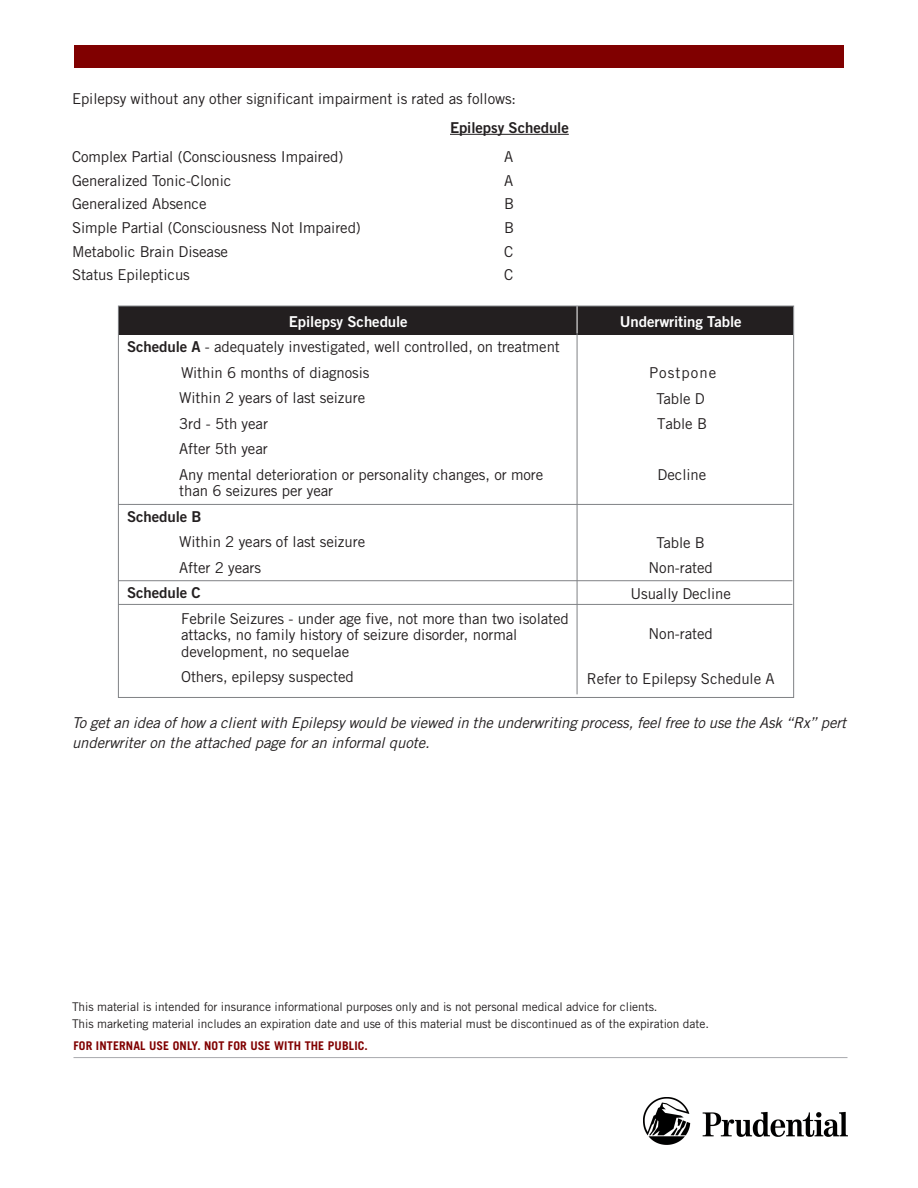
<style>
.page{position:relative;width:918px;height:1188px;background:#fff}
.page>*{position:absolute;margin:0;border:0;box-sizing:border-box;transform-origin:0 0}
.t1{font:15px/25.5px "Trade Gothic";letter-spacing:-.005em;color:#231f20}
.t2{font:italic 15px/20.1px "Trade Gothic";letter-spacing:-.01em;color:#231f20}
.t3{font:15px "Trade Gothic Bold Two";letter-spacing:-.005em;color:#231f20}
.t4{font:15px "Trade Gothic Bold Two";letter-spacing:-.005em;color:#fff}
.t5{font:12px/17.5px "Trade Gothic";letter-spacing:-.005em;color:#231f20}
.t6{font:700 12px "Trade Gothic";letter-spacing:.01em;color:#800000}
.s1{font-family:"Trade Gothic Bold Two"}
</style>
<div class="page">
<hr style="left:450px;top:134px;width:119px;height:1px;background:#231f20">
<div style="left:118px;top:306px;width:674px;height:29px;background:#231f20"></div>
<hr style="left:118px;top:504px;width:674px;height:1px;background:#808285">
<hr style="left:118px;top:604px;width:674px;height:1px;background:#808285">
<hr style="left:118px;top:580px;width:674px;height:1px;background:#808285">
<hr style="left:577px;top:333px;width:1px;height:361px;background:#808285">
<svg style="left:577px;top:306px;width:1px;height:27px"></svg>
<hr style="left:74px;top:1057px;width:774px;height:1px;background:#a8a9ad">
<img style="left:644px;top:1098px;width:203px;height:46px">
<div style="left:74px;top:45px;width:770px;height:22px;background:#800000"></div>
<p class="t1" style="left:72px;top:87px;width:446px">Epilepsy without any other significant impairment is rated as follows:</p>
<p class="t3" style="left:450px;top:122px;width:120px">Epilepsy Schedule</p>
<p class="t1" style="left:72px;top:145px;width:273px">Complex Partial (Consciousness Impaired)</p>
<p class="t1" style="left:504px;top:145px;width:11px">A</p>
<p class="t1" style="left:72px;top:169px;width:161px">Generalized Tonic-Clonic</p>
<p class="t1" style="left:504px;top:169px;width:11px">A</p>
<p class="t1" style="left:72px;top:193px;width:136px">Generalized Absence</p>
<p class="t1" style="left:504px;top:193px;width:12px">B</p>
<p class="t1" style="left:72px;top:216px;width:290px">Simple Partial (Consciousness Not Impaired)</p>
<p class="t1" style="left:504px;top:216px;width:12px">B</p>
<p class="t1" style="left:72px;top:240px;width:158px">Metabolic Brain Disease</p>
<p class="t1" style="left:504px;top:240px;width:11px">C</p>
<p class="t1" style="left:72px;top:264px;width:119px">Status Epilepticus</p>
<p class="t1" style="left:504px;top:264px;width:11px">C</p>
<p class="t4" style="left:289px;top:316px;width:120px">Epilepsy Schedule</p>
<p class="t1" style="left:179px;top:336px;width:382px;text-indent:-52px"><span class="s1">Schedule A</span> - adequately investigated, well controlled, on treatment Within 6 months of diagnosis<br>Within 2 years of last seizure<br>3rd - 5th year<br>After 5th year<br>Any mental deterioration or personality changes, or more</p>
<p class="t1" style="left:179px;top:480px;width:155px">than 6 seizures per year</p>
<p class="t3" style="left:127px;top:511px;width:76px">Schedule B</p>
<p class="t1" style="left:179px;top:531px;width:187px">Within 2 years of last seizure<br>After 2 years</p>
<p class="t3" style="left:127px;top:588px;width:75px">Schedule C</p>
<p class="t1" style="left:181px;top:612px;width:389px;line-height:16.5px">Febrile Seizures - under age five, not more than two isolated attacks, no family history of seizure disorder, normal development, no sequelae</p>
<p class="t1" style="left:181px;top:666px;width:174px">Others, epilepsy suspected</p>
<p class="t4" style="left:620px;top:316px;width:123px">Underwriting Table</p>
<p class="t1" style="left:649px;top:360px;width:69px;text-align:center">Postpone<br>Table D<br>Table B</p>
<p class="t1" style="left:658px;top:463px;width:50px">Decline</p>
<p class="t1" style="left:630px;top:531px;width:102px;text-align:center">Table B<br>Non-rated<br>Usually Decline</p>
<p class="t1" style="left:649px;top:622px;width:66px">Non-rated</p>
<p class="t1" style="left:587px;top:667px;width:189px">Refer to Epilepsy Schedule A</p>
<p class="t2" style="left:72px;top:714px;width:776px">To get an idea of how a client with Epilepsy would be viewed in the underwriting process, feel free to use the Ask “Rx” pert underwriter on the attached page for an informal quote.</p>
<p class="t5" style="left:72px;top:999px;width:638px">This material is intended for insurance informational purposes only and is not personal medical advice for clients.<br>This marketing material includes an expiration date and use of this material must be discontinued as of the expiration date.</p>
<p class="t6" style="left:74px;top:1041px;width:296px">FOR INTERNAL USE ONLY. NOT FOR USE WITH THE PUBLIC.</p>
</div>
